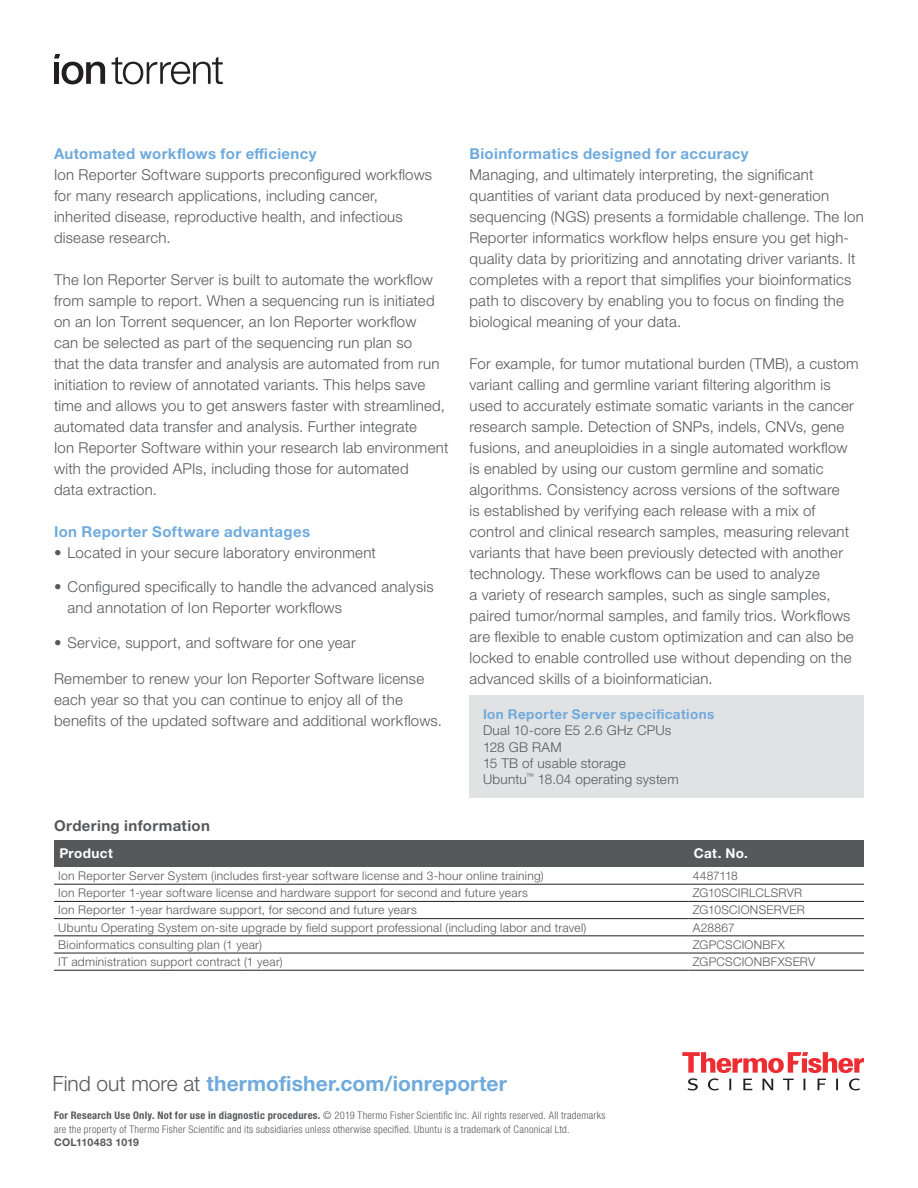
<style>
.page{position:relative;width:918px;height:1188px;background:#fff}
.page>*{position:absolute;margin:0;border:0;box-sizing:border-box;transform-origin:0 0}
.t1{font:700 21px "Helvetica Neue LTW1 G";letter-spacing:.005em;color:#6faadc}
.t2{font:300 15px/21px "Helvetica Neue LTW1 G";letter-spacing:.015em;color:#57585a}
.t3{font:700 15px "Helvetica Neue LTW1 G";letter-spacing:.025em;color:#6faadc}
.t4{font:700 15px "Helvetica Neue LTW1 G";letter-spacing:.025em;color:#57585a}
.t5{font:300 13.5px/16.2px "Helvetica Neue LTW1 G";letter-spacing:.02em;color:#57585a}
.t6{font:700 13.5px "Helvetica Neue LTW1 G";letter-spacing:.03em;color:#6faadc}
.t7{font:700 13.5px "Helvetica Neue LTW1 G";letter-spacing:.025em;color:#fff}
.t8{font:300 12px "Helvetica Neue LTW1 G";letter-spacing:.025em;color:#57585a}
.t9{font:300 12px "Helvetica Neue LTW1 G";letter-spacing:-.025em;color:#57585a}
.t10{font:300 condensed 10.5px/13.5px "Helvetica Neue LTW1 G";letter-spacing:.025em;color:#57585a}
.t11{font:700 10.5px "Helvetica Neue LTW1 G";letter-spacing:.02em;color:#57585a}
.s1{font-weight:300;color:#57585a}
.s2{font-weight:700}
</style>
<div class="page">
<svg style="left:682px;top:1052px;width:182px;height:38px"></svg>
<div style="left:54px;top:840px;width:810px;height:27px;background:#57585a"></div>
<hr style="left:54px;top:901px;width:634px;height:1px;background:#231f20">
<hr style="left:54px;top:918px;width:634px;height:1px;background:#231f20">
<hr style="left:54px;top:936px;width:634px;height:1px;background:#231f20">
<hr style="left:688px;top:901px;width:176px;height:1px;background:#231f20">
<hr style="left:688px;top:918px;width:176px;height:1px;background:#231f20">
<hr style="left:688px;top:936px;width:176px;height:1px;background:#231f20">
<hr style="left:54px;top:953px;width:634px;height:1px;background:#231f20">
<hr style="left:688px;top:953px;width:176px;height:1px;background:#231f20">
<hr style="left:54px;top:970px;width:634px;height:1px;background:#231f20">
<hr style="left:688px;top:970px;width:176px;height:1px;background:#231f20">
<hr style="left:54px;top:884px;width:634px;height:1px;background:#231f20">
<hr style="left:688px;top:884px;width:176px;height:1px;background:#231f20">
<div style="left:470px;top:696px;width:394px;height:102px;background:#e1e2e4"></div>
<svg style="left:112px;top:57px;width:111px;height:27px"></svg>
<svg style="left:54px;top:54px;width:51px;height:30px"></svg>
<p class="t3" style="left:54px;top:144px;width:264px">Automated workflows for efficiency</p>
<p class="t3" style="left:470px;top:144px;width:281px">Bioinformatics designed for accuracy</p>
<p class="t2" style="left:470px;top:164px;width:396px">Managing, and ultimately interpreting, the significant quantities of variant data produced by next-generation sequencing (NGS) presents a formidable challenge. The Ion Reporter informatics workflow helps ensure you get high&shy;quality data by prioritizing and annotating driver variants. It completes with a report that simplifies your bioinformatics path to discovery by enabling you to focus on finding the biological meaning of your data.</p>
<p class="t2" style="left:470px;top:353px;width:391px">For example, for tumor mutational burden (TMB), a custom variant calling and germline variant filtering algorithm is used to accurately estimate somatic variants in the cancer research sample. Detection of SNPs, indels, CNVs, gene fusions, and aneuploidies in a single automated workflow is enabled by using our custom germline and somatic algorithms. Consistency across versions of the software<br>is established by verifying each release with a mix of control and clinical research samples, measuring relevant variants that have been previously detected with another technology. These workflows can be used to analyze<br>a variety of research samples, such as single samples, paired tumor/normal samples, and family trios. Workflows are flexible to enable custom optimization and can also be locked to enable controlled use without depending on the advanced skills of a bioinformatician.</p>
<p class="t2" style="left:54px;top:164px;width:380px">Ion Reporter Software supports preconfigured workflows for many research applications, including cancer, inherited disease, reproductive health, and infectious disease research.</p>
<p class="t2" style="left:54px;top:269px;width:396px">The Ion Reporter Server is built to automate the workflow from sample to report. When a sequencing run is initiated on an Ion Torrent sequencer, an Ion Reporter workflow<br>can be selected as part of the sequencing run plan so<br>that the data transfer and analysis are automated from run initiation to review of annotated variants. This helps save time and allows you to get answers faster with streamlined, automated data transfer and analysis. Further integrate<br>Ion Reporter Software within your research lab environment with the provided APIs, including those for automated<br>data extraction.</p>
<p class="t3" style="left:54px;top:522px;width:258px">Ion Reporter Software advantages</p>
<p class="t2" style="left:54px;top:542px;width:324px">• Located in your secure laboratory environment</p>
<p class="t2" style="left:68px;top:577px;width:368px;text-indent:-14px">• Configured specifically to handle the advanced analysis and annotation of Ion Reporter workflows</p>
<p class="t2" style="left:54px;top:632px;width:303px">• Service, support, and software for one year</p>
<p class="t2" style="left:54px;top:668px;width:390px">Remember to renew your Ion Reporter Software license each year so that you can continue to enjoy all of the benefits of the updated software and additional workflows.</p>
<p class="t6" style="left:483px;top:706px;width:233px">Ion Reporter Server specifications</p>
<p class="t5" style="left:483px;top:722px;width:197px">Dual 10-core E5 2.6 GHz CPUs<br>128 GB RAM<br>15 TB of usable storage<br>Ubuntu<sup>™</sup> 18.04 operating system</p>
<p class="t4" style="left:54px;top:816px;width:158px">Ordering information</p>
<p class="t7" style="left:59px;top:845px;width:55px">Product</p>
<p class="t7" style="left:694px;top:845px;width:56px">Cat. No.</p>
<p class="t8" style="left:58px;top:868px;width:487px">Ion Reporter Server System (includes first-year software license and 3-hour online training)</p>
<p class="t9" style="left:693px;top:868px;width:47px">4487118</p>
<p class="t8" style="left:58px;top:885px;width:471px">Ion Reporter 1-year software license and hardware support for second and future years</p>
<p class="t8" style="left:693px;top:885px;width:111px">ZG10SCIRLCLSRVR</p>
<p class="t8" style="left:58px;top:903px;width:360px">Ion Reporter 1-year hardware support, for second and future years</p>
<p class="t8" style="left:693px;top:903px;width:113px">ZG10SCIONSERVER</p>
<p class="t8" style="left:58px;top:920px;width:530px">Ubuntu Operating System on-site upgrade by field support professional (including labor and travel)</p>
<p class="t8" style="left:693px;top:920px;width:43px">A28867</p>
<p class="t8" style="left:58px;top:937px;width:205px">Bioinformatics consulting plan (1 year)</p>
<p class="t8" style="left:693px;top:937px;width:94px">ZGPCSCIONBFX</p>
<p class="t8" style="left:58px;top:954px;width:226px">IT administration support contract (1 year)</p>
<p class="t8" style="left:693px;top:954px;width:124px">ZGPCSCIONBFXSERV</p>
<h1 class="t1" style="left:52px;top:1070px;width:456px"><span class="s1">Find out more at</span> thermofisher.com/ionreporter</h1>
<p class="t10" style="left:54px;top:1109px;width:553px"><span class="s2">For Research Use Only. Not for use in diagnostic procedures.</span> © 2019 Thermo Fisher Scientific Inc. All rights reserved. All trademarks are the property of Thermo Fisher Scientific and its subsidiaries unless otherwise specified. Ubuntu is a trademark of Canonical Ltd.</p>
<p class="t11" style="left:54px;top:1136px;width:87px">COL110483 1019</p>
</div>
